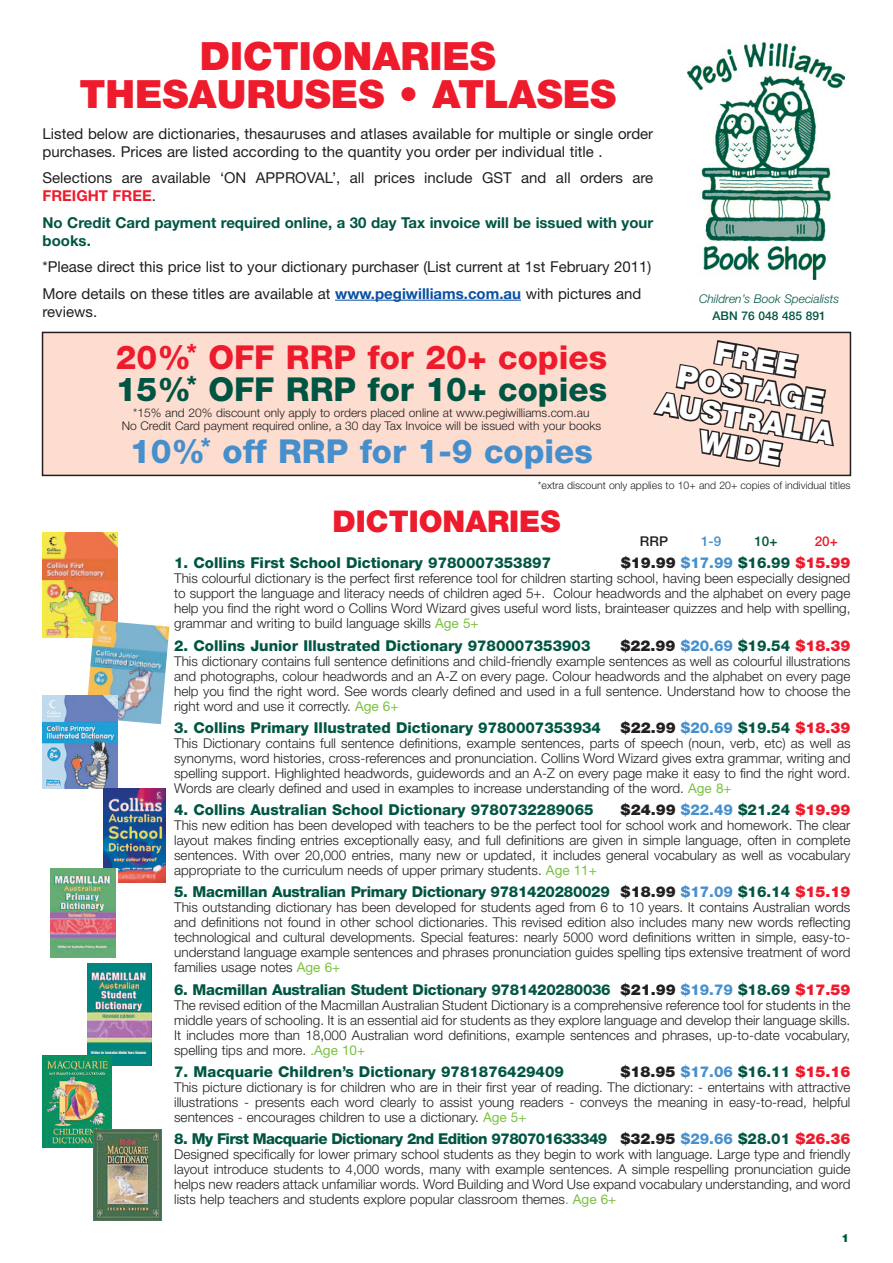
<style>
.page{position:relative;width:893px;height:1263px;background:#fff}
.page>*{position:absolute;margin:0;border:0;box-sizing:border-box;transform-origin:0 0}
.t1{font:900 39px/37.5px "Helvetica Neue LT Std";color:#ee1b2c;text-align:center}
.t2{font:800 33px/32.5px "Helvetica Neue LT Std";color:#ee1b2c}
.t3{font:800 33px "Helvetica Neue LT Std";color:#468fcc}
.t4{font:900 30px "Helvetica Neue LT Std";color:#fff}
.t5{font:900 30px "Helvetica Neue LT Std";color:#ee1b2c}
.t6{font:15px/18px "Helvetica Neue LT Std";color:#231f20}
.t7{font:800 15px "Helvetica Neue LT Std";color:#005542}
.t8{font:800 15px "Helvetica Neue LT Std";letter-spacing:-.02em;color:#005542}
.t9{font:900 15px "Helvetica Neue LT Std";color:#231f20}
.t10{font:700 15px/18px "Helvetica Neue LT Std";color:#005542}
.t11{font:800 15px "Helvetica Neue LT Std";letter-spacing:-.04em;color:#005542}
.t12{font:300 13.5px/15px "Helvetica Neue LT Std";color:#231f20;text-align:justify}
.t13{font:500 13.5px "Helvetica Neue LT Std";color:#231f20}
.t14{font:500 13.5px "Helvetica Neue LT Std";color:#468fcc}
.t15{font:500 13.5px "Helvetica Neue LT Std";color:#005542}
.t16{font:500 13.5px "Helvetica Neue LT Std";color:#ee1b2c}
.t17{font:300 12px/13.5px "Helvetica Neue LT Std";color:#231f20;text-align:center}
.t18{font:italic 300 12px "Helvetica Neue LT Std";color:#005542}
.t19{font:500 12px "Helvetica Neue LT Std";color:#005542}
.t20{font:900 11.25px "Helvetica Neue LT Std";color:#005542}
.t21{font:300 10.5px "Helvetica Neue LT Std";color:#231f20}
.s1{font-weight:700;color:#ee1b2c}
.s2{font-weight:700;color:#0a4fa2}
.s3{color:#005542}
.s4{font-weight:800;color:#468fcc}
.s5{font-weight:800;color:#005542}
.s6{color:#ee1b2c}
.s7{font-weight:400;color:#7bc142}
.s8{font-weight:900;color:#231f20}
.s9{color:#468fcc}
.s10{font-weight:900;color:#ee1b2c}
</style>
<div class="page">
<img style="left:687px;top:43px;width:157px;height:236px">
<hr style="left:335px;top:300px;width:186px;height:1px;background:#0a4fa2">
<img style="left:43px;top:533px;width:75px;height:105px">
<img style="left:86px;top:620px;width:83px;height:104px">
<img style="left:43px;top:696px;width:75px;height:92px">
<img style="left:103px;top:788px;width:62px;height:95px">
<div style="left:50px;top:868px;width:68px;height:90px;background:linear-gradient(to bottom,#fff,#fff)"></div>
<img style="left:50px;top:868px;width:65px;height:90px">
<img style="left:87px;top:964px;width:65px;height:101px">
<img style="left:43px;top:1056px;width:68px;height:91px">
<img style="left:94px;top:1129px;width:67px;height:91px">
<div style="left:43px;top:332px;width:807px;height:143px;background:#fdddd0"></div>
<div style="left:42px;top:332px;width:809px;height:144px;border:2px solid #231f20"></div>
<svg style="left:651px;top:333px;width:185px;height:144px"></svg>
<h1 class="t1" style="left:79px;top:38px;width:538px">DICTIONARIES<br>THESAURUSES • ATLASES</h1>
<p class="t6" style="left:43px;top:124px;width:612px">Listed below are dictionaries, thesauruses and atlases available for multiple or single order purchases. Prices are listed according to the quantity you order per individual title .</p>
<p class="t6" style="left:43px;top:169px;width:612px">Selections are available ‘ON APPROVAL’, all prices include GST and all orders are<br><span class="s1">FREIGHT FREE</span>.</p>
<p class="t10" style="left:43px;top:213px;width:612px">No Credit Card payment required online, a 30 day Tax invoice will be issued with your books.</p>
<p class="t6" style="left:43px;top:253px;width:610px;line-height:26.5px">*Please direct this price list to your dictionary purchaser (List current at 1st February 2011)<br>More details on these titles are available at <span class="s2">www.pegiwilliams.com.au</span> with pictures and</p>
<p class="t6" style="left:43px;top:302px;width:56px">reviews.</p>
<p class="t18" style="left:699px;top:292px;width:142px">Children’s Book Specialists</p>
<p class="t19" style="left:712px;top:309px;width:115px">ABN 76 048 485 891</p>
<h3 class="t4" style="left:718px;top:334px;width:43px;rotate:10deg">FREE</h3>
<h2 class="t2" style="left:116px;top:340px;width:493px">20%<sup>*</sup> OFF RRP for 20+ copies<br><span class="s3">15%</span><sup>*</sup> <span class="s3">OFF RRP for 10+ copies</span></h2>
<p class="t17" style="left:122px;top:405px;width:481px">*15% and 20% discount only apply to orders placed online at www.pegiwilliams.com.au<br>No Credit Card payment required online, a 30 day Tax Invoice will be issued with your books</p>
<h2 class="t3" style="left:130px;top:431px;width:464px">10%<sup>*</sup> off RRP for 1-9 copies</h2>
<h3 class="t4" style="left:681px;top:358px;width:47px;rotate:10deg">POSTA</h3>
<h3 class="t4" style="left:661px;top:385px;width:32px;rotate:10deg">AUSTRAL</h3>
<h3 class="t4" style="left:702px;top:423px;width:54px;rotate:10deg">WIDE</h3>
<p class="t21" style="left:538px;top:479px;width:314px">*extra discount only applies to 10+ and 20+ copies of individual titles</p>
<h3 class="t5" style="left:333px;top:503px;width:20px">DICTIONARIES</h3>
<p class="t13" style="left:640px;top:533px;width:30px">RRP</p>
<p class="t14" style="left:701px;top:533px;width:22px">1-9</p>
<p class="t15" style="left:754px;top:533px;width:25px">10+</p>
<p class="t16" style="left:815px;top:533px;width:25px">20+</p>
<p class="t7" style="left:174px;top:554px;width:378px">1. Collins First School Dictionary 9780007353897</p>
<p class="t9" style="left:621px;top:554px;width:231px">$19.99 <span class="s4">$17.99</span> <span class="s5">$16.99</span> <span class="s6">$15.99</span></p>
<p class="t12" style="left:174px;top:571px;width:678px">This colourful dictionary is the perfect first reference tool for children starting school, having been especially designed to support the language and literacy needs of children aged 5+. Colour headwords and the alphabet on every page help you find the right word o Collins Word Wizard gives useful word lists, brainteaser quizzes and help with spelling, grammar and writing to build language skills <span class="s7">Age 5+</span></p>
<p class="t7" style="left:174px;top:636px;width:418px">2. Collins Junior Illustrated Dictionary 9780007353903</p>
<p class="t9" style="left:620px;top:636px;width:232px">$22.99 <span class="s4">$20.69</span> <span class="s5">$19.54</span> <span class="s6">$18.39</span></p>
<p class="t12" style="left:174px;top:653px;width:678px">This dictionary contains full sentence definitions and child-friendly example sentences as well as colourful illustrations and photographs, colour headwords and an A-Z on every page. Colour headwords and the alphabet on every page help you find the right word. See words clearly defined and used in a full sentence. Understand how to choose the right word and use it correctly. <span class="s7">Age 6+</span></p>
<p class="t7" style="left:174px;top:719px;width:428px">3. Collins Primary Illustrated Dictionary 9780007353934</p>
<p class="t9" style="left:621px;top:719px;width:231px">$22.99 <span class="s4">$20.69</span> <span class="s5">$19.54</span> <span class="s6">$18.39</span></p>
<p class="t12" style="left:174px;top:735px;width:678px">This Dictionary contains full sentence definitions, example sentences, parts of speech (noun, verb, etc) as well as synonyms, word histories, cross-references and pronunciation. Collins Word Wizard gives extra grammar, writing and spelling support. Highlighted headwords, guidewords and an A-Z on every page make it easy to find the right word.<br>Words are clearly defined and used in examples to increase understanding of the word. <span class="s7">Age 8+</span></p>
<p class="t7" style="left:174px;top:801px;width:421px">4. Collins Australian School Dictionary 9780732289065</p>
<p class="t9" style="left:621px;top:801px;width:231px">$24.99 <span class="s4">$22.49</span> <span class="s5">$21.24</span> <span class="s6">$19.99</span></p>
<p class="t12" style="left:174px;top:818px;width:678px">This new edition has been developed with teachers to be the perfect tool for school work and homework. The clear layout makes finding entries exceptionally easy, and full definitions are given in simple language, often in complete sentences. With over 20,000 entries, many new or updated, it includes general vocabulary as well as vocabulary appropriate to the curriculum needs of upper primary students. <span class="s7">Age 11+</span></p>
<p class="t8" style="left:174px;top:883px;width:678px">5. Macmillan Australian Primary Dictionary 9781420280029 <span class="s8">$18.99</span> <span class="s9">$17.09</span> $16.14 <span class="s10">$15.19</span></p>
<p class="t12" style="left:174px;top:900px;width:678px">This outstanding dictionary has been developed for students aged from 6 to 10 years. It contains Australian words and definitions not found in other school dictionaries. This revised edition also includes many new words reflecting technological and cultural developments. Special features: nearly 5000 word definitions written in simple, easy-to&shy;understand language example sentences and phrases pronunciation guides spelling tips extensive treatment of word families usage notes <span class="s7">Age 6+</span></p>
<p class="t8" style="left:174px;top:980px;width:678px">6. Macmillan Australian Student Dictionary 9781420280036 <span class="s8">$21.99</span> <span class="s9">$19.79</span> $18.69 <span class="s10">$17.59</span></p>
<p class="t12" style="left:174px;top:997px;width:678px">The revised edition of the Macmillan Australian Student Dictionary is a comprehensive reference tool for students in the middle years of schooling. It is an essential aid for students as they explore language and develop their language skills.<br>It includes more than 18,000 Australian word definitions, example sentences and phrases, up-to-date vocabulary, spelling tips and more. <span class="s7">.Age 10+</span></p>
<p class="t7" style="left:174px;top:1063px;width:391px">7. Macquarie Children’s Dictionary 9781876429409</p>
<p class="t9" style="left:620px;top:1063px;width:232px">$18.95 <span class="s4">$17.06</span> <span class="s5">$16.11</span> <span class="s6">$15.16</span></p>
<p class="t12" style="left:174px;top:1079px;width:678px">This picture dictionary is for children who are in their first year of reading. The dictionary: - entertains with attractive illustrations - presents each word clearly to assist young readers - conveys the meaning in easy-to-read, helpful sentences - encourages children to use a dictionary. <span class="s7">Age 5+</span></p>
<p class="t11" style="left:174px;top:1130px;width:678px">8. My First Macquarie Dictionary 2nd Edition 9780701633349 <span class="s8">$32.95</span> <span class="s9">$29.66</span> $28.01 <span class="s10">$26.36</span></p>
<p class="t12" style="left:174px;top:1147px;width:678px">Designed specifically for lower primary school students as they begin to work with language. Large type and friendly layout introduce students to 4,000 words, many with example sentences. A simple respelling pronunciation guide helps new readers attack unfamiliar words. Word Building and Word Use expand vocabulary understanding, and word lists help teachers and students explore popular classroom themes<span class="s7">. Age 6+</span></p>
<p class="t20" style="left:841px;top:1231px;width:9px">1</p>
</div>
